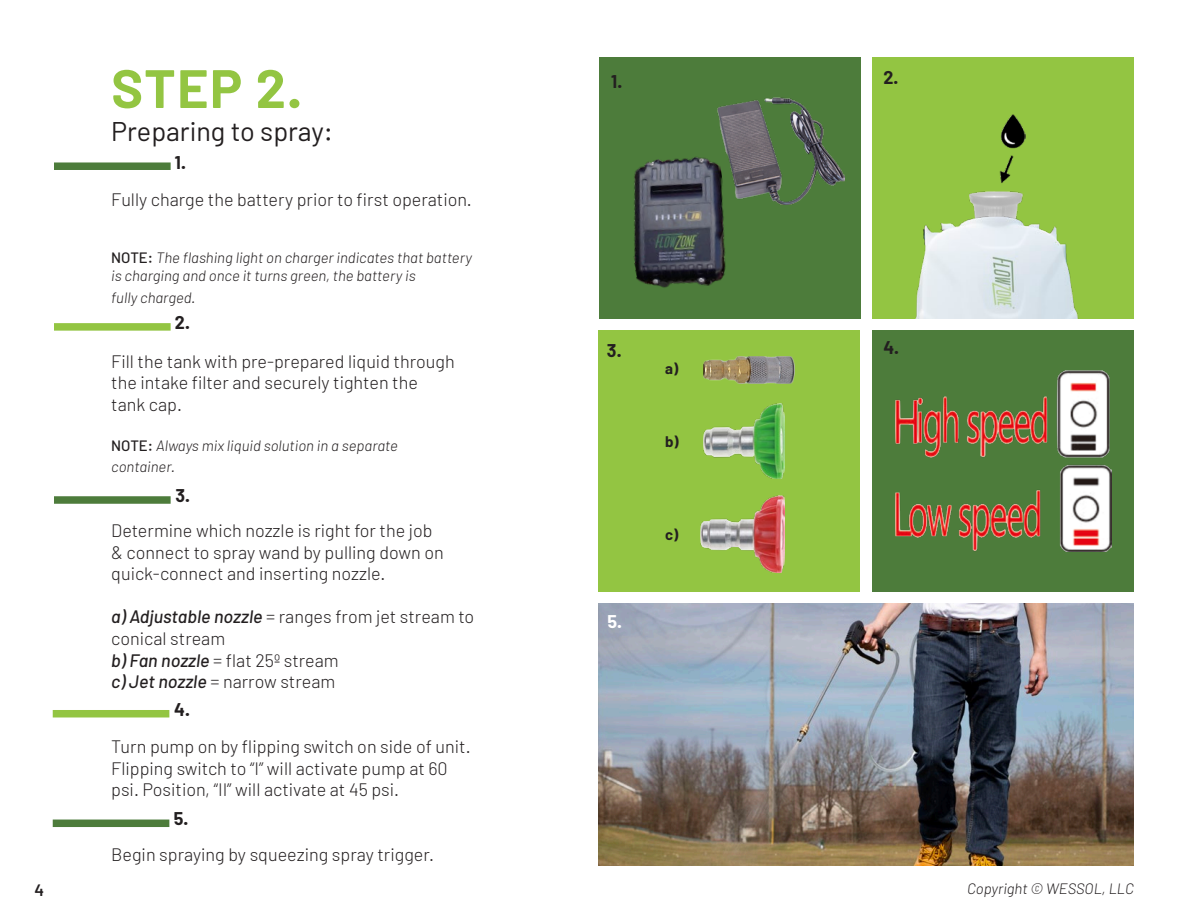
<style>
.page{position:relative;width:1188px;height:918px;background:#fff}
.page>*{position:absolute;margin:0;border:0;box-sizing:border-box;transform-origin:0 0}
.t1{font:700 54px "Barlow";color:#93c542}
.t2{font:27px "Barlow";color:#231f20}
.t3{font:300 18px/21.6px "Barlow";color:#231f20}
.t4{font:700 18px "Barlow";color:#231f20}
.t5{font:700 18px "Barlow";color:#fff}
.t6{font:600 16.5px "Barlow";color:#231f20}
.t7{font:italic 300 15px/18px "Barlow";color:#231f20}
.t8{font:700 15px "Barlow";color:#231f20}
.s1{font-weight:500;font-style:normal}
.s2{font-weight:500;font-style:italic}
</style>
<div class="page">
<div style="left:872px;top:57px;width:262px;height:262px;background:#93c542"></div>
<div style="left:599px;top:57px;width:262px;height:262px;background:#4d7c3b"></div>
<div style="left:872px;top:330px;width:262px;height:262px;background:#4d7c3b"></div>
<img style="left:895px;top:371px;width:216px;height:181px">
<div style="left:598px;top:330px;width:262px;height:262px;background:#93c542"></div>
<img style="left:598px;top:603px;width:536px;height:262px">
<div style="left:54px;top:162px;width:117px;height:8px;background:#4d7c3b"></div>
<div style="left:54px;top:323px;width:117px;height:8px;background:#93c542"></div>
<div style="left:54px;top:496px;width:117px;height:8px;background:#4d7c3b"></div>
<div style="left:53px;top:710px;width:116px;height:7px;background:#93c542"></div>
<div style="left:53px;top:820px;width:116px;height:7px;background:#4d7c3b"></div>
<img style="left:718px;top:98px;width:126px;height:107px">
<img style="left:633px;top:151px;width:104px;height:137px">
<img style="left:970px;top:114px;width:56px;height:93px">
<img style="left:915px;top:207px;width:163px;height:112px">
<img style="left:701px;top:495px;width:83px;height:78px">
<img style="left:704px;top:403px;width:80px;height:76px">
<img style="left:704px;top:357px;width:90px;height:27px">
<p class="t1" style="left:111px;top:55px;width:192px">STEP 2.</p>
<p class="t2" style="left:111px;top:115px;width:223px">Preparing to spray:</p>
<p class="t4" style="left:175px;top:151px;width:12px">1.</p>
<p class="t3" style="left:111px;top:188px;width:362px">Fully charge the battery prior to first operation.</p>
<p class="t7" style="left:111px;top:249px;width:362px"><span class="s1">NOTE:</span> The flashing light on charger indicates that battery is charging and once it turns green, the battery is</p>
<p class="t7" style="left:111px;top:288px;width:86px">fully charged.</p>
<p class="t4" style="left:175px;top:312px;width:16px">2.</p>
<p class="t3" style="left:111px;top:350px;width:345px">Fill the tank with pre-prepared liquid through the intake filter and securely tighten the tank cap.</p>
<p class="t7" style="left:111px;top:436px;width:288px"><span class="s1">NOTE:</span> Always mix liquid solution in a separate</p>
<p class="t7" style="left:111px;top:457px;width:65px">container.</p>
<p class="t4" style="left:175px;top:485px;width:16px">3.</p>
<p class="t3" style="left:111px;top:519px;width:334px">Determine which nozzle is right for the job &amp; connect to spray wand by pulling down on quick-connect and inserting nozzle.</p>
<p class="t3" style="left:111px;top:606px;width:365px"><span class="s2">a) Adjustable nozzle</span> = ranges from jet stream to conical stream</p>
<p class="t3" style="left:111px;top:649px;width:229px"><span class="s2">b) Fan nozzle</span> = flat 25º stream</p>
<p class="t3" style="left:111px;top:670px;width:226px"><span class="s2">c) Jet nozzle</span> = narrow stream</p>
<p class="t4" style="left:174px;top:698px;width:17px">4.</p>
<p class="t3" style="left:111px;top:735px;width:361px">Turn pump on by flipping switch on side of unit.</p>
<p class="t3" style="left:111px;top:757px;width:338px">Flipping switch to “I” will activate pump at 60 psi. Position, “II” will activate at 45 psi.</p>
<p class="t4" style="left:174px;top:807px;width:16px">5.</p>
<p class="t3" style="left:111px;top:843px;width:325px">Begin spraying by squeezing spray trigger.</p>
<p class="t4" style="left:611px;top:71px;width:12px">1.</p>
<p class="t4" style="left:883px;top:66px;width:16px">2.</p>
<p class="t4" style="left:607px;top:339px;width:16px">3.</p>
<p class="t4" style="left:883px;top:336px;width:17px">4.</p>
<p class="t8" style="left:665px;top:359px;width:15px">a)</p>
<p class="t8" style="left:665px;top:432px;width:15px">b)</p>
<p class="t5" style="left:608px;top:611px;width:16px">5.</p>
<p class="t8" style="left:665px;top:525px;width:15px">c)</p>
<p class="t6" style="left:35px;top:879px;width:11px">4</p>
<p class="t7" style="left:967px;top:879px;width:168px">Copyright © WESSOL, LLC</p>
</div>
